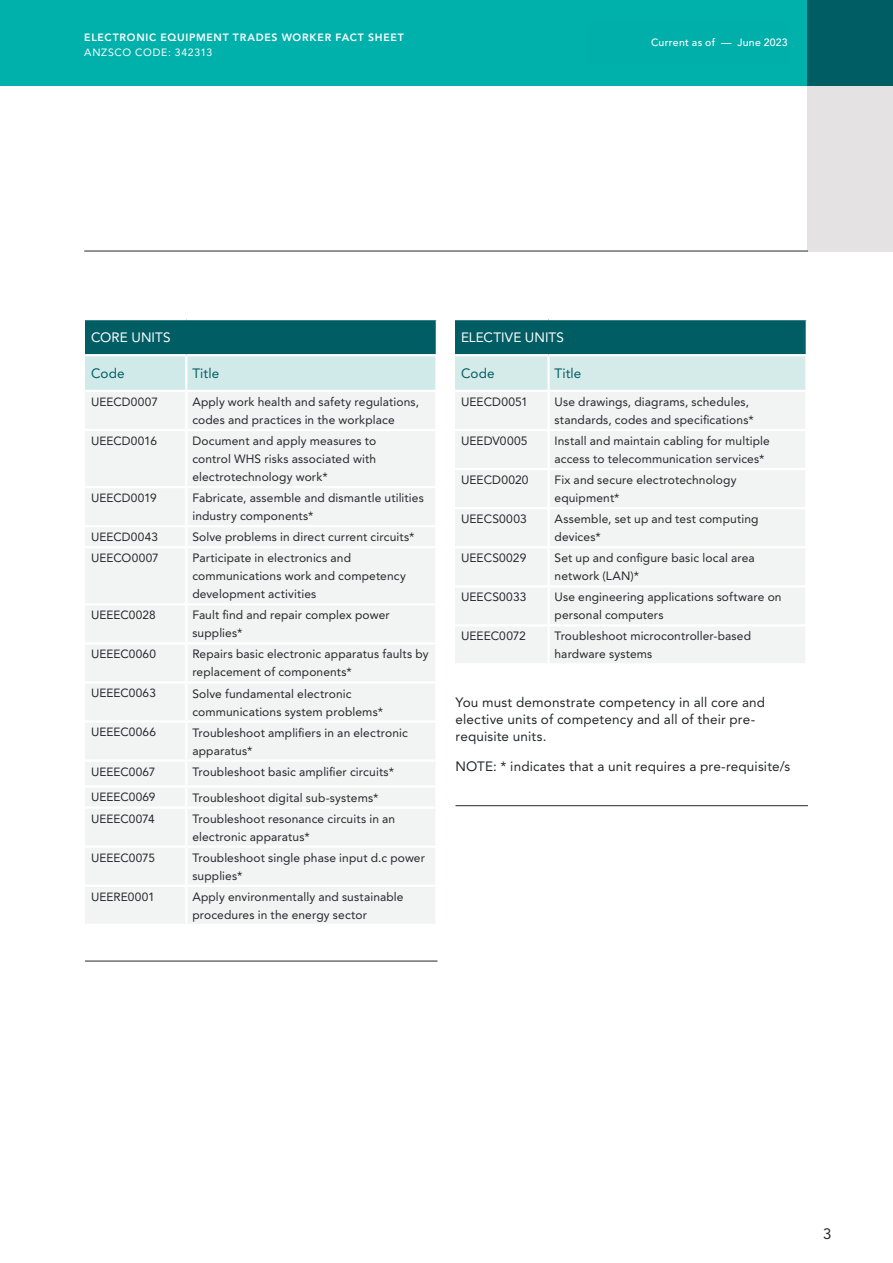
<style>
.page{position:relative;width:893px;height:1263px;background:#fff}
.page>*{position:absolute;margin:0;border:0;box-sizing:border-box;transform-origin:0 0}
.t1{font:15px "Avenir LT Std";color:#242729}
.t2{font:13.5px/17.2px "Avenir LT Std";letter-spacing:.01em;color:#242729}
.t3{font:13.5px "Avenir LT Std";letter-spacing:.005em;color:#fff}
.t4{font:13.5px "Avenir LT Std";letter-spacing:.005em;color:#005d63}
.t5{font:12px/18px "Avenir LT Std";letter-spacing:.01em;color:#242729}
.t6{font:11.85px "Avenir LT Std";letter-spacing:.005em;color:#242729}
.t7{font:800 10.5px/15px "Avenir LT Std";letter-spacing:.07em;color:#fff}
.t8{font:500 10.5px "Avenir LT Std";letter-spacing:.025em;color:#fff}
.s1{font-weight:400}
</style>
<div class="page">
<div style="left:808px;top:85px;width:85px;height:166px;background:#e4e2e3"></div>
<div style="left:0;top:0;width:808px;height:85px;background:#00b0aa"></div>
<hr style="left:84px;top:251px;width:724px;height:1px;background:#242729">
<div style="left:808px;top:0;width:85px;height:85px;background:#005d63"></div>
<div style="left:455px;top:319px;width:351px;height:36px;background:#005d63"></div>
<div style="left:455px;top:356px;width:350px;height:34px;background:#d5ebea"></div>
<div style="left:455px;top:392px;width:350px;height:271px;background:#f2f3f3"></div>
<hr style="left:455px;top:319px;width:94px;height:1px;background:#fff">
<hr style="left:549px;top:319px;width:258px;height:1px;background:#fff">
<hr style="left:547px;top:392px;width:3px;height:37px;background:#fff">
<hr style="left:455px;top:429px;width:94px;height:2px;background:#fff">
<hr style="left:549px;top:429px;width:258px;height:2px;background:#fff">
<hr style="left:547px;top:431px;width:3px;height:37px;background:#fff">
<hr style="left:547px;top:470px;width:3px;height:37px;background:#fff">
<hr style="left:455px;top:507px;width:94px;height:2px;background:#fff">
<hr style="left:549px;top:507px;width:258px;height:2px;background:#fff">
<hr style="left:547px;top:509px;width:3px;height:37px;background:#fff">
<hr style="left:455px;top:546px;width:94px;height:2px;background:#fff">
<hr style="left:549px;top:546px;width:258px;height:2px;background:#fff">
<hr style="left:547px;top:548px;width:3px;height:37px;background:#fff">
<hr style="left:455px;top:585px;width:94px;height:2px;background:#fff">
<hr style="left:549px;top:585px;width:258px;height:2px;background:#fff">
<hr style="left:547px;top:587px;width:3px;height:37px;background:#fff">
<hr style="left:547px;top:626px;width:3px;height:37px;background:#fff">
<hr style="left:455px;top:354px;width:94px;height:2px;background:#fff">
<hr style="left:549px;top:354px;width:258px;height:2px;background:#fff">
<hr style="left:547px;top:356px;width:3px;height:34px;background:#fff">
<hr style="left:455px;top:468px;width:94px;height:2px;background:#fff">
<hr style="left:549px;top:468px;width:258px;height:2px;background:#fff">
<hr style="left:455px;top:624px;width:94px;height:2px;background:#fff">
<hr style="left:549px;top:624px;width:258px;height:2px;background:#fff">
<hr style="left:455px;top:805px;width:353px;height:1px;background:#242729">
<div style="left:85px;top:319px;width:351px;height:36px;background:#005d63"></div>
<div style="left:85px;top:356px;width:350px;height:34px;background:#d0eaea"></div>
<div style="left:85px;top:392px;width:350px;height:531px;background:#f2f3f3"></div>
<hr style="left:85px;top:319px;width:101px;height:1px;background:#fff">
<hr style="left:186px;top:319px;width:251px;height:1px;background:#fff">
<hr style="left:185px;top:392px;width:2px;height:37px;background:#fff">
<hr style="left:85px;top:429px;width:101px;height:2px;background:#fff">
<hr style="left:186px;top:429px;width:252px;height:2px;background:#fff">
<hr style="left:185px;top:431px;width:2px;height:55px;background:#fff">
<hr style="left:85px;top:486px;width:101px;height:2px;background:#fff">
<hr style="left:186px;top:486px;width:252px;height:2px;background:#fff">
<hr style="left:185px;top:488px;width:2px;height:37px;background:#fff">
<hr style="left:85px;top:525px;width:101px;height:2px;background:#fff">
<hr style="left:186px;top:525px;width:252px;height:2px;background:#fff">
<svg style="left:185px;top:527px;width:2px;height:19px"></svg>
<hr style="left:85px;top:546px;width:101px;height:2px;background:#fff">
<hr style="left:186px;top:546px;width:252px;height:2px;background:#fff">
<hr style="left:185px;top:548px;width:2px;height:55px;background:#fff">
<hr style="left:85px;top:603px;width:101px;height:2px;background:#fff">
<hr style="left:186px;top:603px;width:252px;height:2px;background:#fff">
<hr style="left:185px;top:605px;width:2px;height:37px;background:#fff">
<hr style="left:85px;top:642px;width:101px;height:2px;background:#fff">
<hr style="left:186px;top:642px;width:252px;height:2px;background:#fff">
<hr style="left:185px;top:644px;width:2px;height:37px;background:#fff">
<hr style="left:85px;top:681px;width:101px;height:2px;background:#fff">
<hr style="left:186px;top:681px;width:252px;height:2px;background:#fff">
<hr style="left:185px;top:683px;width:2px;height:37px;background:#fff">
<hr style="left:85px;top:720px;width:101px;height:3px;background:#fff">
<hr style="left:186px;top:720px;width:252px;height:3px;background:#fff">
<hr style="left:185px;top:723px;width:2px;height:36px;background:#fff">
<hr style="left:85px;top:759px;width:101px;height:3px;background:#fff">
<hr style="left:186px;top:759px;width:252px;height:3px;background:#fff">
<hr style="left:185px;top:762px;width:2px;height:23px;background:#fff">
<hr style="left:85px;top:785px;width:101px;height:3px;background:#fff">
<hr style="left:186px;top:785px;width:252px;height:3px;background:#fff">
<svg style="left:185px;top:788px;width:2px;height:18px"></svg>
<hr style="left:85px;top:806px;width:101px;height:3px;background:#fff">
<hr style="left:186px;top:806px;width:252px;height:3px;background:#fff">
<hr style="left:185px;top:809px;width:2px;height:36px;background:#fff">
<hr style="left:85px;top:845px;width:101px;height:3px;background:#fff">
<hr style="left:186px;top:845px;width:252px;height:3px;background:#fff">
<hr style="left:185px;top:848px;width:2px;height:36px;background:#fff">
<hr style="left:85px;top:884px;width:101px;height:3px;background:#fff">
<hr style="left:186px;top:884px;width:252px;height:3px;background:#fff">
<hr style="left:185px;top:887px;width:2px;height:37px;background:#fff">
<hr style="left:85px;top:354px;width:101px;height:2px;background:#fff">
<hr style="left:186px;top:354px;width:252px;height:2px;background:#fff">
<hr style="left:185px;top:356px;width:2px;height:34px;background:#fff">
<hr style="left:85px;top:961px;width:352px;height:1px;background:#242729">
<p class="t7" style="left:84px;top:29px;width:321px">ELECTRONIC EQUIPMENT TRADES WORKER FACT SHEET<br><span class="s1">ANZSCO CODE: 342313</span></p>
<p class="t8" style="left:651px;top:37px;width:138px">Current as of — June 2023</p>
<p class="t3" style="left:91px;top:330px;width:81px">CORE UNITS</p>
<p class="t4" style="left:91px;top:366px;width:35px">Code</p>
<p class="t4" style="left:192px;top:366px;width:28px">Title</p>
<p class="t6" style="left:91px;top:395px;width:68px">UEECD0007</p>
<p class="t5" style="left:192px;top:393px;width:228px">Apply work health and safety regulations, codes and practices in the workplace</p>
<p class="t6" style="left:91px;top:434px;width:67px">UEECD0016</p>
<p class="t5" style="left:192px;top:432px;width:185px;text-align:justify">Document and apply measures to control WHS risks associated with electrotechnology work*</p>
<p class="t6" style="left:91px;top:491px;width:67px">UEECD0019</p>
<p class="t5" style="left:192px;top:489px;width:233px">Fabricate, assemble and dismantle utilities industry components*</p>
<p class="t6" style="left:91px;top:530px;width:69px">UEECD0043</p>
<p class="t5" style="left:192px;top:528px;width:224px">Solve problems in direct current circuits*</p>
<p class="t6" style="left:91px;top:551px;width:69px">UEECO0007</p>
<p class="t5" style="left:192px;top:549px;width:215px">Participate in electronics and communications work and competency development activities</p>
<p class="t6" style="left:91px;top:608px;width:66px">UEEEC0028</p>
<p class="t5" style="left:192px;top:606px;width:199px">Fault find and repair complex power supplies*</p>
<p class="t6" style="left:91px;top:647px;width:66px">UEEEC0060</p>
<p class="t5" style="left:192px;top:645px;width:238px">Repairs basic electronic apparatus faults by replacement of components*</p>
<p class="t6" style="left:91px;top:686px;width:66px">UEEEC0063</p>
<p class="t5" style="left:192px;top:684px;width:192px">Solve fundamental electronic communications system problems*</p>
<p class="t6" style="left:91px;top:725px;width:66px">UEEEC0066</p>
<p class="t5" style="left:192px;top:723px;width:217px">Troubleshoot amplifiers in an electronic apparatus*</p>
<p class="t6" style="left:91px;top:764px;width:66px">UEEEC0067</p>
<p class="t5" style="left:192px;top:763px;width:203px">Troubleshoot basic amplifier circuits*</p>
<p class="t6" style="left:91px;top:790px;width:66px">UEEEC0069</p>
<p class="t5" style="left:192px;top:788px;width:188px">Troubleshoot digital sub-systems*</p>
<p class="t6" style="left:91px;top:811px;width:65px">UEEEC0074</p>
<p class="t5" style="left:192px;top:809px;width:204px">Troubleshoot resonance circuits in an electronic apparatus*</p>
<p class="t6" style="left:91px;top:851px;width:66px">UEEEC0075</p>
<p class="t5" style="left:192px;top:849px;width:234px">Troubleshoot single phase input d.c power supplies*</p>
<p class="t6" style="left:91px;top:890px;width:65px">UEERE0001</p>
<p class="t5" style="left:192px;top:888px;width:213px">Apply environmentally and sustainable procedures in the energy sector</p>
<p class="t3" style="left:461px;top:330px;width:104px">ELECTIVE UNITS</p>
<p class="t4" style="left:461px;top:366px;width:35px">Code</p>
<p class="t4" style="left:555px;top:366px;width:28px">Title</p>
<p class="t5" style="left:461px;top:393px;width:68px">UEECD0051</p>
<p class="t5" style="left:555px;top:393px;width:201px">Use drawings, diagrams, schedules, standards, codes and specifications*</p>
<p class="t5" style="left:461px;top:432px;width:68px">UEEDV0005</p>
<p class="t5" style="left:555px;top:432px;width:217px">Install and maintain cabling for multiple access to telecommunication services*</p>
<p class="t5" style="left:461px;top:471px;width:69px">UEECD0020</p>
<p class="t5" style="left:555px;top:471px;width:184px">Fix and secure electrotechnology equipment*</p>
<p class="t5" style="left:461px;top:510px;width:67px">UEECS0003</p>
<p class="t5" style="left:555px;top:510px;width:205px">Assemble, set up and test computing devices*</p>
<p class="t5" style="left:461px;top:549px;width:67px">UEECS0029</p>
<p class="t5" style="left:555px;top:549px;width:202px">Set up and configure basic local area network (LAN)*</p>
<p class="t5" style="left:461px;top:588px;width:67px">UEECS0033</p>
<p class="t5" style="left:555px;top:588px;width:229px">Use engineering applications software on personal computers</p>
<p class="t5" style="left:461px;top:627px;width:66px">UEEEC0072</p>
<p class="t5" style="left:555px;top:627px;width:198px">Troubleshoot microcontroller-based hardware systems</p>
<p class="t2" style="left:455px;top:693px;width:311px">You must demonstrate competency in all core and elective units of competency and all of their pre&shy;requisite units.</p>
<p class="t2" style="left:455px;top:758px;width:336px">NOTE: * indicates that a unit requires a pre-requisite/s</p>
<p class="t1" style="left:823px;top:1225px;width:10px">3</p>
</div>
